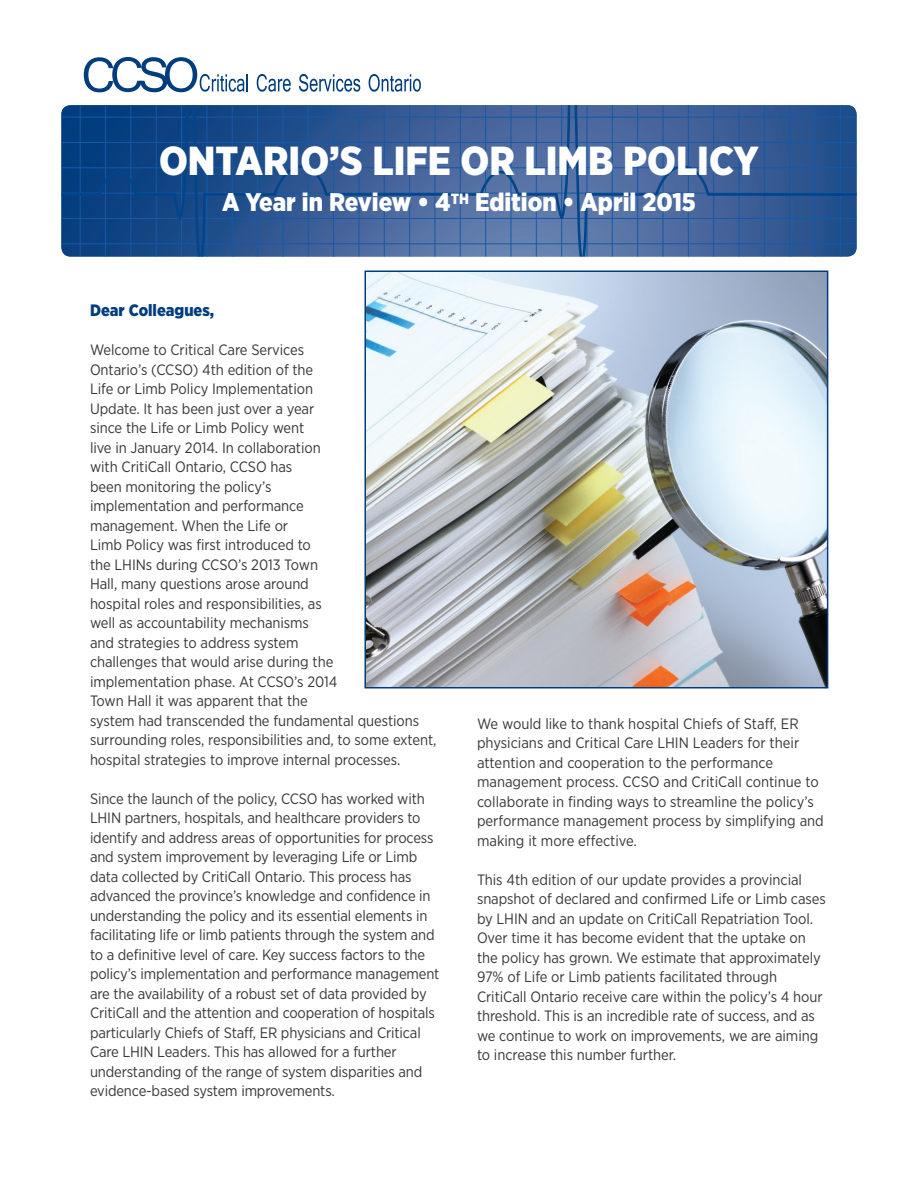
<style>
.page{position:relative;width:918px;height:1188px;background:#fff}
.page>*{position:absolute;margin:0;border:0;box-sizing:border-box;transform-origin:0 0}
.t1{font:900 40.5px "Gotham Narrow";color:#fff}
.t2{font:900 25.5px "Gotham Narrow";color:#fff}
.t3{font:900 16.5px "Gotham Narrow";color:#013d7d}
.t4{font:15px/19.5px "Gotham Narrow";letter-spacing:-.005em;color:#383839}
</style>
<div class="page">
<svg style="left:61px;top:105px;width:382px;height:151px;background:#23518e"></svg>
<svg style="left:443px;top:105px;width:385px;height:151px;background:#43659d"></svg>
<svg style="left:828px;top:105px;width:29px;height:151px;background:#20518e"></svg>
<svg style="left:257px;top:74px;width:34px;height:18px"></svg>
<svg style="left:299px;top:74px;width:61px;height:18px"></svg>
<svg style="left:369px;top:74px;width:52px;height:18px"></svg>
<svg style="left:84px;top:57px;width:164px;height:35px"></svg>
<img style="left:367px;top:273px;width:458px;height:412px">
<div style="left:364px;top:270px;width:464px;height:418px;border:2px solid #013d7d"></div>
<h1 class="t1" style="left:159px;top:134px;width:601px">ONTARIO’S LIFE OR LIMB POLICY</h1>
<h2 class="t2" style="left:222px;top:185px;width:475px">A Year in Review • 4<sup>TH</sup> Edition • April 2015</h2>
<p class="t3" style="left:90px;top:300px;width:126px">Dear Colleagues,</p>
<p class="t4" style="left:90px;top:340px;width:348px">Welcome to Critical Care Services<br>Ontario’s (CCSO) 4th edition of the<br>Life or Limb Policy Implementation<br>Update. It has been just over a year<br>since the Life or Limb Policy went<br>live in January 2014. In collaboration<br>with CritiCall Ontario, CCSO has<br>been monitoring the policy’s<br>implementation and performance<br>management. When the Life or<br>Limb Policy was first introduced to<br>the LHINs during CCSO’s 2013 Town<br>Hall, many questions arose around<br>hospital roles and responsibilities, as<br>well as accountability mechanisms<br>and strategies to address system<br>challenges that would arise during the implementation phase. At CCSO’s 2014<br>Town Hall it was apparent that the<br>system had transcended the fundamental questions surrounding roles, responsibilities and, to some extent, hospital strategies to improve internal processes.</p>
<p class="t4" style="left:90px;top:788px;width:351px">Since the launch of the policy, CCSO has worked with LHIN partners, hospitals, and healthcare providers to identify and address areas of opportunities for process and system improvement by leveraging Life or Limb data collected by CritiCall Ontario. This process has advanced the province’s knowledge and confidence in understanding the policy and its essential elements in facilitating life or limb patients through the system and to a definitive level of care. Key success factors to the policy’s implementation and performance management are the availability of a robust set of data provided by CritiCall and the attention and cooperation of hospitals particularly Chiefs of Staff, ER physicians and Critical Care LHIN Leaders. This has allowed for a further understanding of the range of system disparities and evidence-based system improvements.</p>
<p class="t4" style="left:477px;top:714px;width:348px">We would like to thank hospital Chiefs of Staff, ER physicians and Critical Care LHIN Leaders for their attention and cooperation to the performance management process. CCSO and CritiCall continue to collaborate in finding ways to streamline the policy’s performance management process by simplifying and making it more effective.</p>
<p class="t4" style="left:477px;top:870px;width:350px">This 4th edition of our update provides a provincial snapshot of declared and confirmed Life or Limb cases by LHIN and an update on CritiCall Repatriation Tool.<br>Over time it has become evident that the uptake on the policy has grown. We estimate that approximately 97% of Life or Limb patients facilitated through CritiCall Ontario receive care within the policy’s 4 hour threshold. This is an incredible rate of success, and as we continue to work on improvements, we are aiming to increase this number further.</p>
</div>
